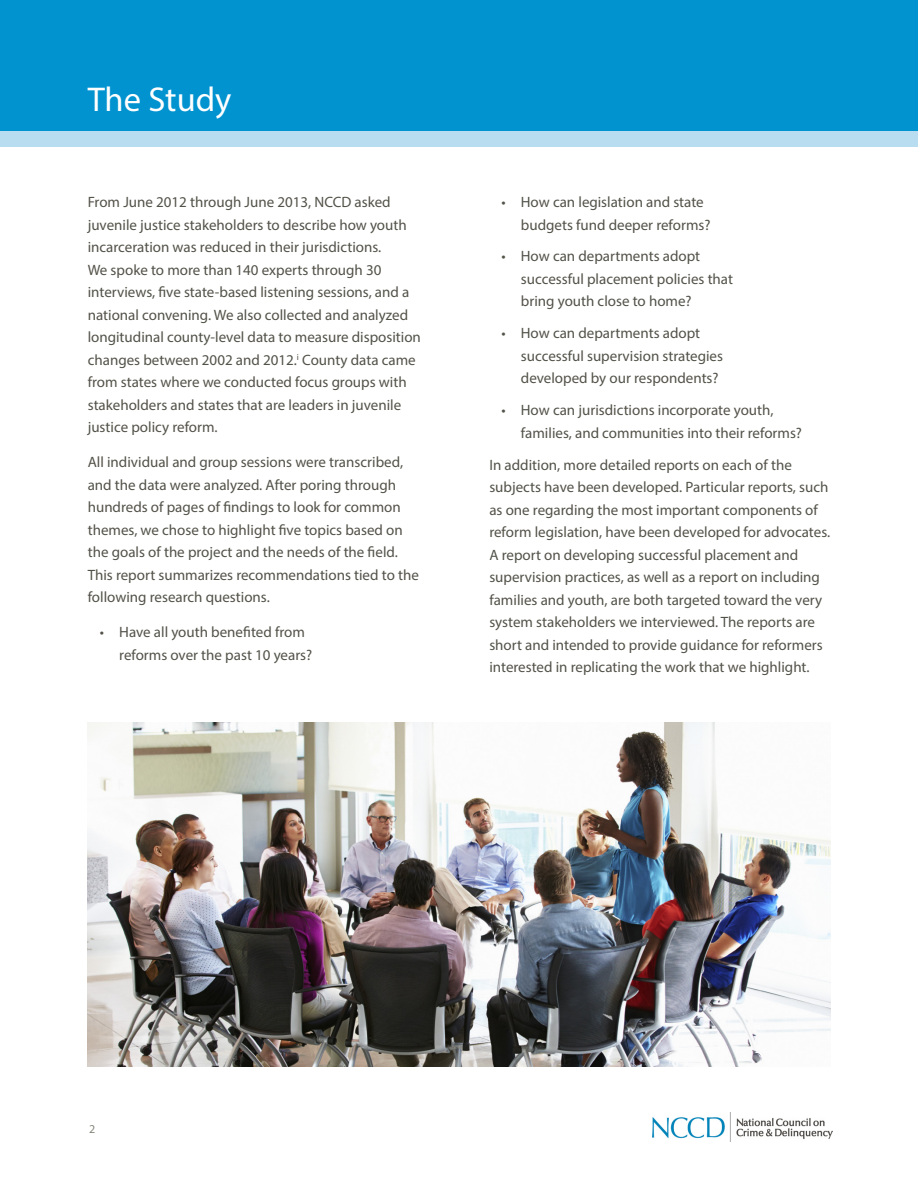
<style>
.page{position:relative;width:918px;height:1188px;background:#fff}
.page>*{position:absolute;margin:0;border:0;box-sizing:border-box;transform-origin:0 0}
.Page_Heading_White{font:34.5px "Myriad Pro";color:#fff}
.t1{font:15px/22.5px "Myriad Pro";color:#535249}
.t2{font:12px "Myriad Pro";color:#87867c}
</style>
<div class="page">
<div style="left:0;top:0;width:918px;height:131px;background:#0093d0"></div>
<div style="left:0;top:131px;width:918px;height:15px;background:#b8ddf1"></div>
<img style="left:652px;top:1112px;width:181px;height:30px">
<img style="left:88px;top:723px;width:742px;height:343px">
<p class="Page_Heading_White" style="left:88px;top:79px;width:145px">The Study</p>
<p class="t1" style="left:88px;top:190px;width:335px">From June 2012 through June 2013, NCCD asked juvenile justice stakeholders to describe how youth incarceration was reduced in their jurisdictions.<br>We spoke to more than 140 experts through 30 interviews, five state-based listening sessions, and a national convening. We also collected and analyzed longitudinal county-level data to measure disposition changes between 2002 and 2012.<sup>i</sup> County data came from states where we conducted focus groups with stakeholders and states that are leaders in juvenile justice policy reform.</p>
<p class="t1" style="left:88px;top:451px;width:333px">All individual and group sessions were transcribed, and the data were analyzed. After poring through hundreds of pages of findings to look for common themes, we chose to highlight five topics based on the goals of the project and the needs of the field.<br>This report summarizes recommendations tied to the following research questions.</p>
<p class="t1" style="left:119px;top:621px;width:195px;text-indent:-20px">• Have all youth benefited from reforms over the past 10 years?</p>
<p class="t1" style="left:521px;top:190px;width:191px;text-indent:-20px">• How can legislation and state budgets fund deeper reforms?</p>
<p class="t1" style="left:521px;top:245px;width:214px;text-indent:-20px">• How can departments adopt successful placement policies that bring youth close to home?</p>
<p class="t1" style="left:521px;top:322px;width:204px;text-indent:-20px">• How can departments adopt successful supervision strategies developed by our respondents?</p>
<p class="t1" style="left:521px;top:399px;width:283px;text-indent:-20px">• How can jurisdictions incorporate youth, families, and communities into their reforms?</p>
<p class="t1" style="left:489px;top:453px;width:341px">In addition, more detailed reports on each of the subjects have been developed. Particular reports, such as one regarding the most important components of reform legislation, have been developed for advocates.<br>A report on developing successful placement and supervision practices, as well as a report on including families and youth, are both targeted toward the very system stakeholders we interviewed. The reports are short and intended to provide guidance for reformers interested in replicating the work that we highlight.</p>
<p class="t2" style="left:89px;top:1122px;width:8px">2</p>
</div>
